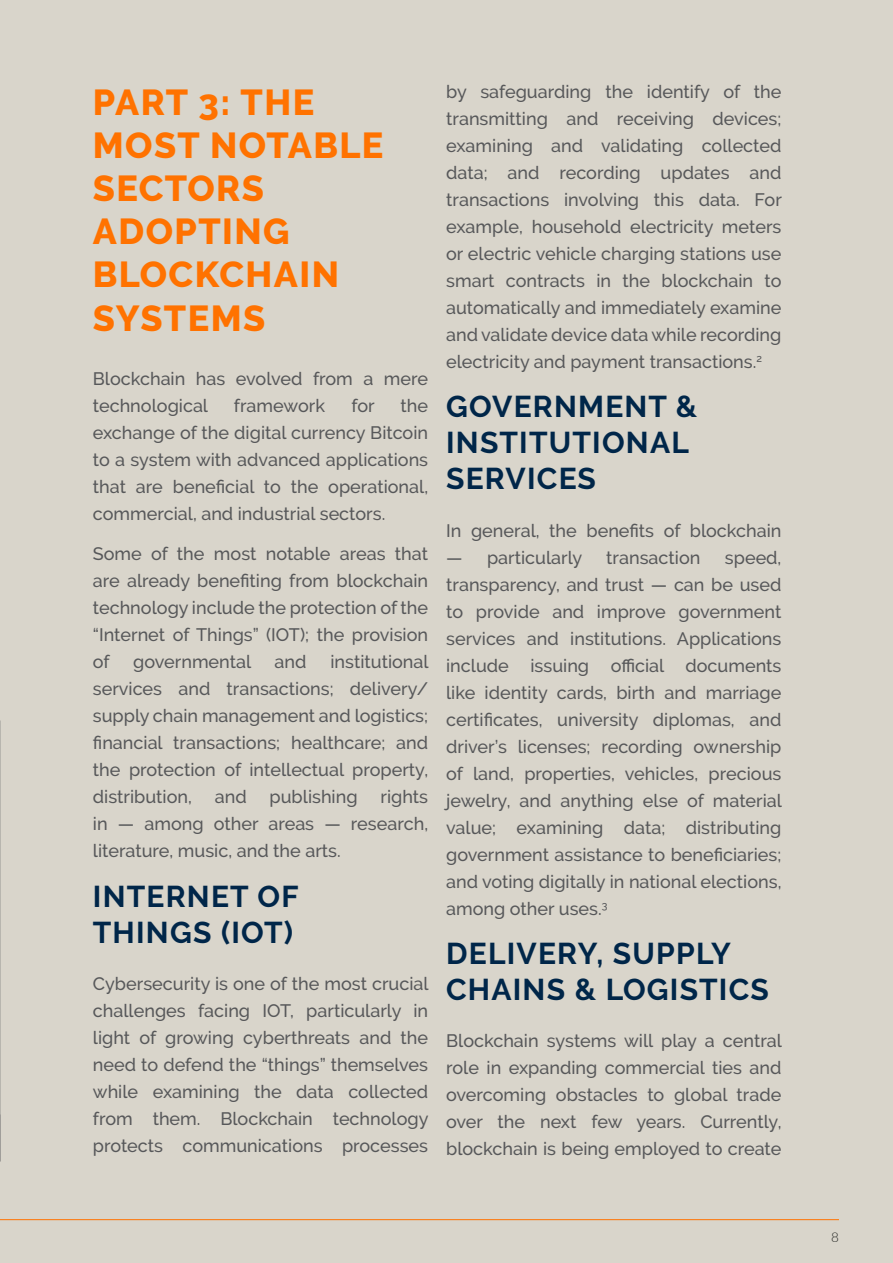
<style>
.page{position:relative;width:893px;height:1263px;background:#d9d5cb}
.page>*{position:absolute;margin:0;border:0;box-sizing:border-box;transform-origin:0 0}
.Header_-_Align_Left{font:800 36px/43.2px "Raleway";letter-spacing:.04em;color:#ff7200}
.Subheading_-_Align_L{font:700 30px/36px "Raleway";letter-spacing:.04em;color:#002649}
.Body_Text_-_Align_Le{font:500 18px/27px "Raleway";color:#57585a;text-align:justify}
.t1{font:300 13.5px "Lato";color:#262825}
</style>
<div class="page">
<img style="left:0;top:720px;width:1px;height:441px">
<hr style="left:0;top:1219px;width:839px;height:1px;background:#ff7200">
<p class="Header_-_Align_Left" style="left:93px;top:81px;width:292px">PART 3: THE<br>MOST NOTABLE<br>SECTORS<br>ADOPTING<br>BLOCKCHAIN<br>SYSTEMS</p>
<p class="Body_Text_-_Align_Le" style="left:93px;top:365px;width:337px">Blockchain has evolved from a mere technological</p>
<p class="Body_Text_-_Align_Le" style="left:234px;top:392px;width:93px">framework</p>
<p class="Body_Text_-_Align_Le" style="left:351px;top:392px;width:25px">for</p>
<p class="Body_Text_-_Align_Le" style="left:93px;top:392px;width:337px;text-indent:308px">the exchange of the digital currency Bitcoin to a system with advanced applications that are beneficial to the operational, commercial, and industrial sectors.</p>
<p class="Body_Text_-_Align_Le" style="left:93px;top:540px;width:337px">Some of the most notable areas that are already benefiting from blockchain technology include the protection of the “Internet of Things” (IOT); the provision of</p>
<p class="Body_Text_-_Align_Le" style="left:93px;top:648px;width:337px;text-indent:238px">institutional services and transactions; delivery/ supply chain management and logistics; financial transactions; healthcare; and the protection of intellectual property, distribution,</p>
<p class="Body_Text_-_Align_Le" style="left:133px;top:648px;width:120px">governmental</p>
<p class="Body_Text_-_Align_Le" style="left:275px;top:648px;width:33px">and</p>
<p class="Body_Text_-_Align_Le" style="left:93px;top:783px;width:337px;text-indent:288px">rights in — among other areas — research, literature, music, and the arts.</p>
<p class="Subheading_-_Align_L" style="left:93px;top:878px;width:207px">INTERNET OF<br>THINGS (IOT)</p>
<p class="Body_Text_-_Align_Le" style="left:93px;top:970px;width:337px">Cybersecurity is one of the most crucial challenges facing IOT, particularly in light of growing cyberthreats and the need to defend the “things” themselves while examining the data collected from them. Blockchain technology protects communications processes</p>
<p class="Body_Text_-_Align_Le" style="left:215px;top:783px;width:33px">and</p>
<p class="Body_Text_-_Align_Le" style="left:270px;top:783px;width:90px">publishing</p>
<p class="Body_Text_-_Align_Le" style="left:446px;top:78px;width:337px">by safeguarding the identify of the transmitting and receiving devices; examining and validating collected data; and recording updates and transactions involving this data. For example, household electricity meters or electric vehicle charging stations use smart contracts in the blockchain to automatically and immediately examine and validate device data while recording electricity and payment transactions.<sup>2</sup></p>
<p class="Subheading_-_Align_L" style="left:446px;top:389px;width:253px">GOVERNMENT &amp;<br>INSTITUTIONAL<br>SERVICES</p>
<p class="Body_Text_-_Align_Le" style="left:446px;top:517px;width:337px">In general, the benefits of blockchain</p>
<p class="Body_Text_-_Align_Le" style="left:446px;top:544px;width:138px">— particularly</p>
<p class="Body_Text_-_Align_Le" style="left:606px;top:544px;width:96px">transaction</p>
<p class="Body_Text_-_Align_Le" style="left:446px;top:544px;width:337px;text-indent:279px">speed, transparency, and trust — can be used to provide and improve government services and institutions. Applications include issuing official documents like identity cards, birth and marriage certificates, university diplomas, and driver’s licenses; recording ownership of land, properties, vehicles, precious jewelry, and anything else of material value; examining data; distributing government assistance to beneficiaries; and voting digitally in national elections, among other uses.<sup>3</sup></p>
<p class="Subheading_-_Align_L" style="left:446px;top:936px;width:324px">DELIVERY, SUPPLY<br>CHAINS &amp; LOGISTICS</p>
<p class="Body_Text_-_Align_Le" style="left:446px;top:1027px;width:337px">Blockchain systems will play a central role in expanding commercial ties and overcoming obstacles to global trade over the next few years. Currently, blockchain is being employed to create</p>
<p class="t1" style="left:831px;top:1228px;width:9px">8</p>
</div>
